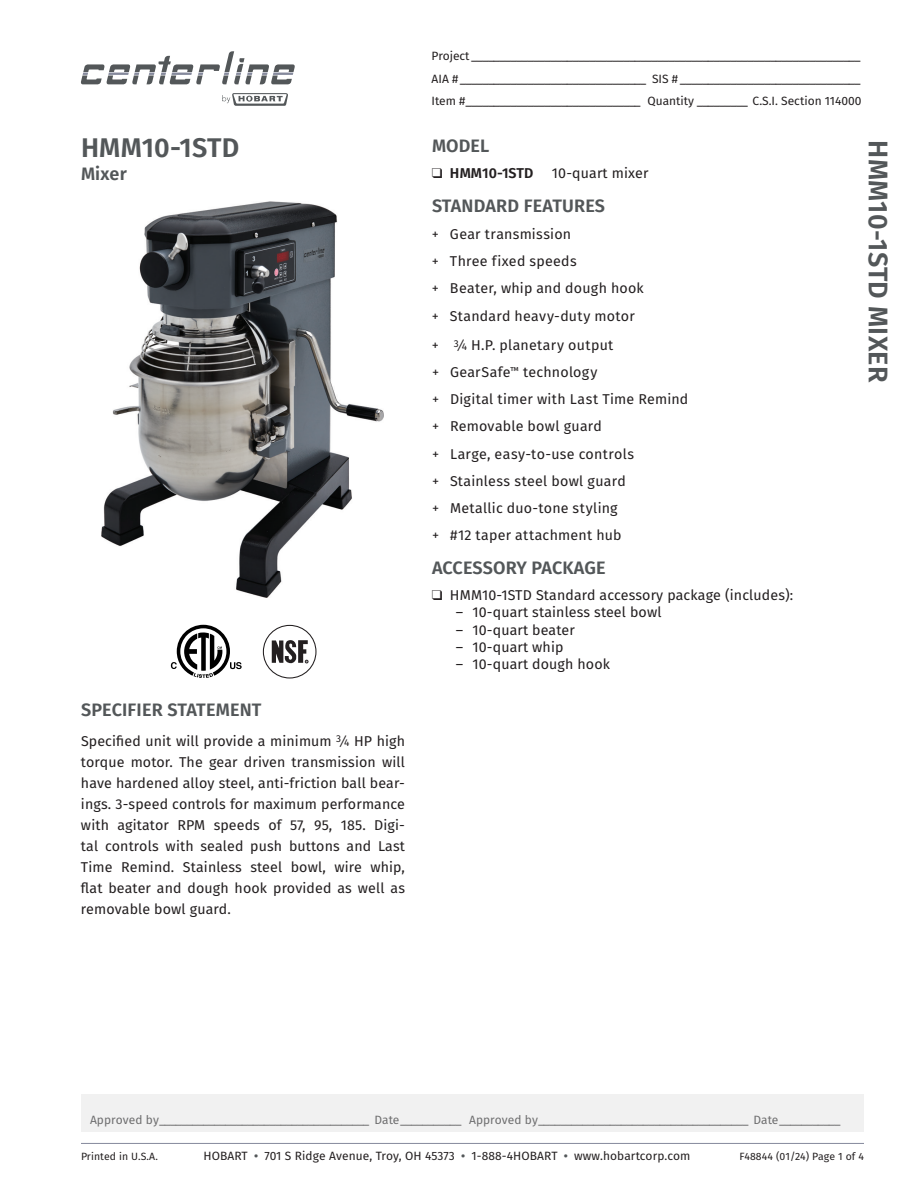
<style>
.page{position:relative;width:918px;height:1188px;background:#fff}
.page>*{position:absolute;margin:0;border:0;box-sizing:border-box;transform-origin:0 0}
.t1{font:600 27px "Fira Sans";letter-spacing:.01em;color:#535759}
.t2{font:600 18px "Fira Sans";letter-spacing:.01em;color:#535759}
.t3{font:14.25px/27px "Fira Sans";letter-spacing:.01em;color:#231f20}
.t4{font:600 14.25px "Fira Sans";letter-spacing:.01em;color:#231f20}
.t5{font:12px/22.5px "Fira Sans";color:#231f20;text-align:justify}
.t6{font:12px "Fira Sans";letter-spacing:.005em;color:#6e6e6f}
.t7{font:10.5px "Fira Sans";letter-spacing:.01em;color:#231f20}
.s1{font-size:10.05px}
.s2{font-style:inherit}
.s3{font-weight:600;color:#535759}
</style>
<div class="page">
<div style="left:81px;top:1094px;width:783px;height:38px;background:#f1f1f1"></div>
<hr style="left:81px;top:1143px;width:783px;height:1px;background:#85899c">
<svg style="left:222px;top:93px;width:66px;height:13px"></svg>
<svg style="left:81px;top:51px;width:214px;height:33px"></svg>
<div style="left:263px;top:625px;width:53px;height:54px;border:1px solid #231f20;border-radius:50%"></div>
<svg style="left:272px;top:640px;width:36px;height:23px"></svg>
<svg style="left:171px;top:625px;width:71px;height:53px"></svg>
<img style="left:102px;top:201px;width:281px;height:397px">
<h1 class="t1" style="left:81px;top:125px;width:160px">HMM10-1STD</h1>
<p class="t2" style="left:81px;top:158px;width:47px">Mixer</p>
<p class="t2" style="left:81px;top:694px;width:182px">SPECIFIER STATEMENT</p>
<p class="t3" style="left:81px;top:730px;width:326px;line-height:21px;text-align:justify">Specified unit will provide a minimum <sup>3</sup>⁄<span class="s1">4</span> HP high torque motor. The gear driven transmission will have hardened alloy steel, anti-friction ball bear&shy;ings. 3-speed controls for maximum performance with agitator RPM speeds of 57, 95, 185. Digi&shy;tal controls with sealed push buttons and Last Time Remind. Stainless steel bowl, wire whip, flat beater and dough hook provided as well as removable bowl guard.</p>
<p class="t5" style="left:432px;top:45px;width:431px">Project _____________________________________________________________________ AIA # _________________________________ SIS # ________________________________ Item #_______________________________ Quantity _________ C.S.I. Section 114000</p>
<p class="t2" style="left:432px;top:131px;width:59px">MODEL</p>
<p class="t4" style="left:432px;top:161px;width:103px">❑ HMM10-1STD</p>
<p class="t3" style="left:552px;top:159px;width:98px">10-quart mixer</p>
<p class="t2" style="left:432px;top:191px;width:175px">STANDARD FEATURES</p>
<p class="t3" style="left:432px;top:221px;width:213px"><span class="s2">+</span> Gear transmission<br><span class="s2">+</span> Three fixed speeds<br><span class="s2">+</span> Beater, whip and dough hook <span class="s2">+</span> Standard heavy-duty motor</p>
<p class="t3" style="left:432px;top:332px;width:258px"><span class="s2">+</span> <sup>3</sup>⁄<span class="s1">4</span> H.P. planetary output<br><span class="s2">+</span> GearSafe<sup>™</sup> technology<br><span class="s2">+</span> Digital timer with Last Time Remind <span class="s2">+</span> Removable bowl guard<br><span class="s2">+</span> Large, easy-to-use controls<br><span class="s2">+</span> Stainless steel bowl guard<br><span class="s2">+</span> Metallic duo-tone styling<br><span class="s2">+</span> #12 taper attachment hub</p>
<p class="t2" style="left:432px;top:553px;width:175px">ACCESSORY PACKAGE</p>
<p class="t3" style="left:432px;top:581px;width:363px">❑ HMM10-1STD Standard accessory package (includes):</p>
<p class="t3" style="left:456px;top:599px;width:207px">– 10-quart stainless steel bowl</p>
<p class="t3" style="left:456px;top:616px;width:120px">– 10-quart beater</p>
<p class="t3" style="left:456px;top:633px;width:109px">– 10-quart whip</p>
<p class="t3" style="left:456px;top:650px;width:156px">– 10-quart dough hook</p>
<h1 class="t1" style="left:900px;top:140px;width:243px;rotate:90deg">HMM10-1STD MIXER</h1>
<p class="t6" style="left:90px;top:1110px;width:752px">Approved by______________________________________ Date___________ Approved by______________________________________ Date___________</p>
<p class="t7" style="left:81px;top:1149px;width:78px">Printed in U.S.A.</p>
<p class="t5" style="left:203px;top:1145px;width:488px">HOBART <span class="s3">•</span> 701 S Ridge Avenue, Troy, OH 45373 <span class="s3">•</span> 1-888-4HOBART <span class="s3">•</span> www.hobartcorp.com</p>
<p class="t7" style="left:740px;top:1149px;width:126px">F48844 (01/24) Page 1 of 4</p>
</div>
